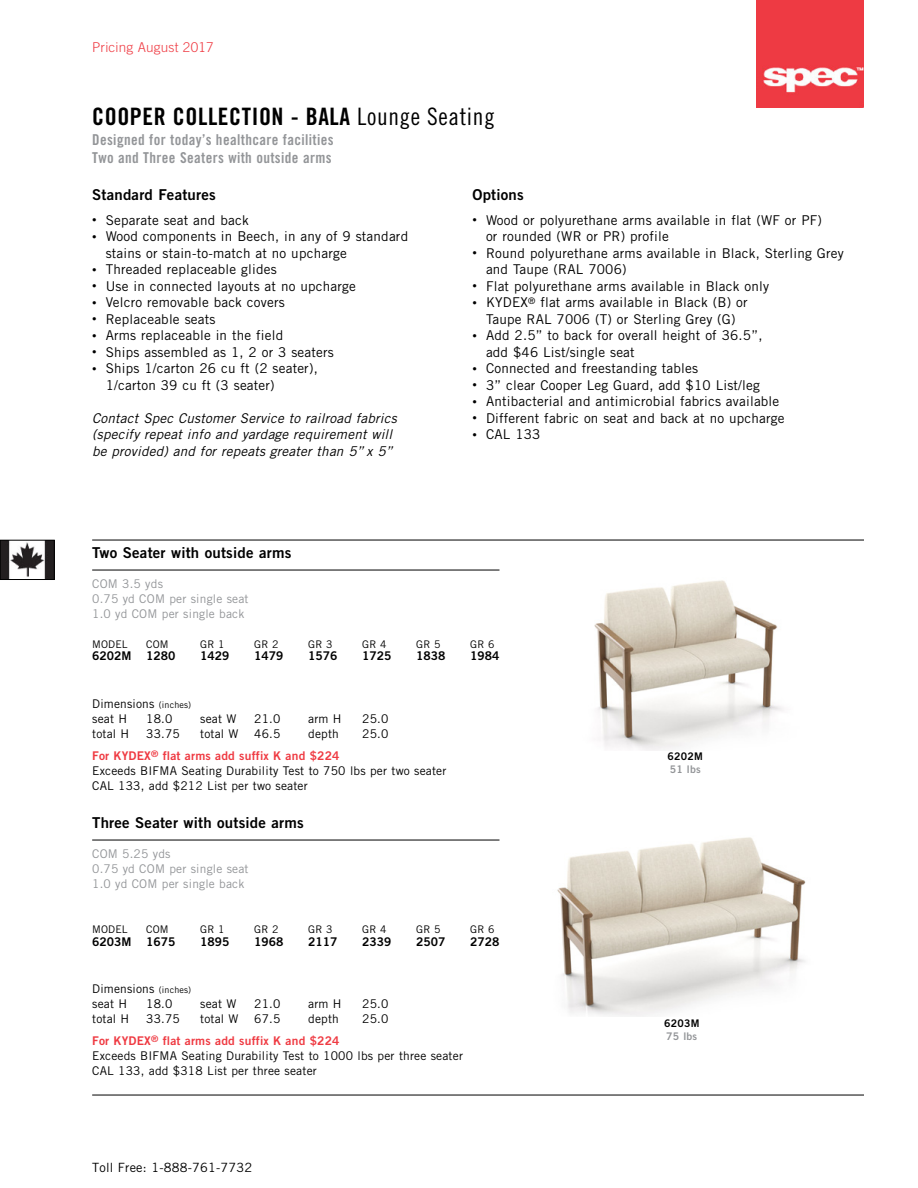
<style>
.page{position:relative;width:918px;height:1188px;background:#fff}
.page>*{position:absolute;margin:0;border:0;box-sizing:border-box;transform-origin:0 0}
.t1{font:24px "Trade Gothic LT Std Bd Cn 20";letter-spacing:.025em;color:#000}
.t2{font:15px "Trade Gothic LT Std Bd 2";letter-spacing:.015em;color:#000}
.t3{font:15px/18px "Trade Gothic LT Std Bd Cn 20";letter-spacing:.025em;color:#939598}
.t4{font:13.5px/16.5px "Trade Gothic LT Std";letter-spacing:.015em;color:#000}
.t5{font:italic 13.5px/16.5px "Trade Gothic LT Std";letter-spacing:.015em;color:#000}
.t6{font:300 13.5px "Trade Gothic LT Std";letter-spacing:.015em;color:#ef3a42}
.t7{font:12.75px "Trade Gothic LT Std";letter-spacing:.015em;color:#000}
.t8{font:12px/15px "Trade Gothic LT Std";letter-spacing:.015em;color:#000}
.t9{font:12px/15px "Trade Gothic LT Std";letter-spacing:.015em;color:#939598}
.t10{font:12px "Trade Gothic LT Std Bd 2";letter-spacing:.015em;color:#ef3a42}
.t11{font:12px "Trade Gothic LT Std Bd 2";color:#000}
.t12{font:10.5px "Trade Gothic LT Std";letter-spacing:.015em;color:#000}
.t13{font:10.5px "Trade Gothic LT Std Bd 2";letter-spacing:.025em;color:#000}
.t14{font:10.5px "Trade Gothic LT Std Bd 2";letter-spacing:.025em;color:#939598}
.s1{font-family:"Trade Gothic LT Std Cn 18"}
.s2{font-size:9px}
</style>
<div class="page">
<img style="left:2px;top:542px;width:50px;height:36px">
<div style="left:0;top:540px;width:54px;height:40px;border:1px solid #000"></div>
<img style="left:757px;top:0;width:107px;height:108px">
<hr style="left:92px;top:540px;width:772px;height:1px;background:#000">
<hr style="left:92px;top:570px;width:407px;height:1px;background:#000">
<hr style="left:92px;top:840px;width:407px;height:1px;background:#000">
<hr style="left:92px;top:1095px;width:772px;height:1px;background:#000">
<img style="left:594px;top:580px;width:189px;height:171px">
<img style="left:557px;top:837px;width:249px;height:180px">
<p class="t6" style="left:92px;top:39px;width:123px">Pricing August 2017</p>
<h1 class="t1" style="left:92px;top:102px;width:404px">COOPER COLLECTION - BALA <span class="s1">Lounge Seating</span></h1>
<p class="t3" style="left:92px;top:130px;width:243px">Designed for today’s healthcare facilities<br>Two and Three Seaters with outside arms</p>
<p class="t2" style="left:92px;top:185px;width:125px">Standard Features</p>
<p class="t4" style="left:92px;top:211px;width:158px"><span class="s2">•</span> Separate seat and back</p>
<p class="t4" style="left:106px;top:228px;width:304px;text-indent:-14px"><span class="s2">•</span> Wood components in Beech, in any of 9 standard stains or stain-to-match at no upcharge</p>
<p class="t4" style="left:92px;top:261px;width:186px"><span class="s2">•</span> Threaded replaceable glides</p>
<p class="t4" style="left:92px;top:277px;width:265px"><span class="s2">•</span> Use in connected layouts at no upcharge</p>
<p class="t4" style="left:92px;top:294px;width:194px"><span class="s2">•</span> Velcro removable back covers</p>
<p class="t4" style="left:92px;top:310px;width:125px"><span class="s2">•</span> Replaceable seats</p>
<p class="t4" style="left:92px;top:327px;width:193px"><span class="s2">•</span> Arms replaceable in the field</p>
<p class="t4" style="left:92px;top:343px;width:243px"><span class="s2">•</span> Ships assembled as 1, 2 or 3 seaters</p>
<p class="t4" style="left:106px;top:360px;width:214px;text-indent:-14px"><span class="s2">•</span> Ships 1/carton 26 cu ft (2 seater),<br>1/carton 39 cu ft (3 seater)</p>
<p class="t5" style="left:92px;top:410px;width:306px">Contact Spec Customer Service to railroad fabrics (specify repeat info and yardage requirement will be provided) and for repeats greater than 5” x 5”</p>
<p class="t2" style="left:472px;top:185px;width:53px">Options</p>
<p class="t4" style="left:486px;top:211px;width:337px;text-indent:-14px"><span class="s2">•</span> Wood or polyurethane arms available in flat (WF or PF) or rounded (WR or PR) profile</p>
<p class="t4" style="left:486px;top:244px;width:359px;text-indent:-14px"><span class="s2">•</span> Round polyurethane arms available in Black, Sterling Grey and Taupe (RAL 7006)</p>
<p class="t4" style="left:472px;top:277px;width:298px"><span class="s2">•</span> Flat polyurethane arms available in Black only</p>
<p class="t4" style="left:472px;top:294px;width:277px"><span class="s2">•</span> KYDEX<sup>®</sup> flat arms available in Black (B) or -Taupe RAL 7006 (T) or Sterling Grey (G)</p>
<p class="t4" style="left:486px;top:327px;width:278px;text-indent:-14px"><span class="s2">•</span> Add 2.5” to back for overall height of 36.5”, add $46 List/single seat</p>
<p class="t4" style="left:472px;top:360px;width:227px"><span class="s2">•</span> Connected and freestanding tables</p>
<p class="t4" style="left:472px;top:376px;width:289px"><span class="s2">•</span> 3” clear Cooper Leg Guard, add $10 List/leg</p>
<p class="t4" style="left:472px;top:393px;width:308px"><span class="s2">•</span> Antibacterial and antimicrobial fabrics available</p>
<p class="t4" style="left:472px;top:409px;width:314px"><span class="s2">•</span> Different fabric on seat and back at no upcharge</p>
<p class="t4" style="left:472px;top:426px;width:69px"><span class="s2">•</span> CAL 133</p>
<p class="t2" style="left:92px;top:543px;width:201px">Two Seater with outside arms</p>
<p class="t9" style="left:92px;top:576px;width:158px">COM 3.5 yds<br>0.75 yd COM per single seat<br>1.0 yd COM per single back</p>
<p class="t12" style="left:92px;top:638px;width:37px">MODEL</p>
<p class="t12" style="left:146px;top:638px;width:24px">COM</p>
<p class="t12" style="left:200px;top:638px;width:26px">GR 1</p>
<p class="t12" style="left:254px;top:638px;width:26px">GR 2</p>
<p class="t12" style="left:308px;top:638px;width:26px">GR 3</p>
<p class="t12" style="left:362px;top:638px;width:26px">GR 4</p>
<p class="t12" style="left:416px;top:638px;width:26px">GR 5</p>
<p class="t12" style="left:470px;top:638px;width:26px">GR 6</p>
<p class="t11" style="left:92px;top:648px;width:85px">6202M 1280</p>
<p class="t11" style="left:200px;top:648px;width:31px">1429</p>
<p class="t11" style="left:254px;top:648px;width:31px">1479</p>
<p class="t11" style="left:308px;top:648px;width:31px">1576</p>
<p class="t11" style="left:362px;top:648px;width:31px">1725</p>
<p class="t11" style="left:416px;top:648px;width:31px">1838</p>
<p class="t11" style="left:470px;top:648px;width:31px">1984</p>
<p class="t8" style="left:92px;top:696px;width:101px">Dimensions <span class="s2">(inches) </span>seat H</p>
<p class="t8" style="left:146px;top:711px;width:28px">18.0</p>
<p class="t8" style="left:200px;top:711px;width:38px">seat W</p>
<p class="t8" style="left:254px;top:711px;width:28px">21.0</p>
<p class="t8" style="left:308px;top:711px;width:35px">arm H</p>
<p class="t8" style="left:362px;top:711px;width:28px">25.0</p>
<p class="t8" style="left:92px;top:726px;width:39px">total H</p>
<p class="t8" style="left:146px;top:726px;width:35px">33.75</p>
<p class="t8" style="left:200px;top:726px;width:40px">total W</p>
<p class="t8" style="left:254px;top:726px;width:28px">46.5</p>
<p class="t8" style="left:308px;top:726px;width:32px">depth</p>
<p class="t8" style="left:362px;top:726px;width:28px">25.0</p>
<p class="t10" style="left:92px;top:749px;width:249px">For KYDEX<sup>®</sup> flat arms add suffix K and $224</p>
<p class="t8" style="left:92px;top:763px;width:356px">Exceeds BIFMA Seating Durability Test to 750 lbs per two seater<br>CAL 133, add $212 List per two seater</p>
<p class="t2" style="left:92px;top:813px;width:213px">Three Seater with outside arms</p>
<p class="t9" style="left:92px;top:846px;width:158px">COM 5.25 yds<br>0.75 yd COM per single seat<br>1.0 yd COM per single back</p>
<p class="t12" style="left:92px;top:923px;width:37px">MODEL</p>
<p class="t12" style="left:146px;top:923px;width:24px">COM</p>
<p class="t12" style="left:200px;top:923px;width:26px">GR 1</p>
<p class="t12" style="left:254px;top:923px;width:26px">GR 2</p>
<p class="t12" style="left:308px;top:923px;width:26px">GR 3</p>
<p class="t12" style="left:362px;top:923px;width:26px">GR 4</p>
<p class="t12" style="left:416px;top:923px;width:26px">GR 5</p>
<p class="t12" style="left:470px;top:923px;width:26px">GR 6</p>
<p class="t11" style="left:92px;top:934px;width:85px">6203M 1675</p>
<p class="t11" style="left:200px;top:934px;width:31px">1895</p>
<p class="t11" style="left:254px;top:934px;width:31px">1968</p>
<p class="t11" style="left:308px;top:934px;width:31px">2117</p>
<p class="t11" style="left:362px;top:934px;width:31px">2339</p>
<p class="t11" style="left:416px;top:934px;width:31px">2507</p>
<p class="t11" style="left:470px;top:934px;width:31px">2728</p>
<p class="t8" style="left:92px;top:981px;width:101px">Dimensions <span class="s2">(inches) </span>seat H</p>
<p class="t8" style="left:146px;top:996px;width:28px">18.0</p>
<p class="t8" style="left:200px;top:996px;width:38px">seat W</p>
<p class="t8" style="left:254px;top:996px;width:28px">21.0</p>
<p class="t8" style="left:308px;top:996px;width:35px">arm H</p>
<p class="t8" style="left:362px;top:996px;width:28px">25.0</p>
<p class="t8" style="left:92px;top:1011px;width:39px">total H</p>
<p class="t8" style="left:146px;top:1011px;width:35px">33.75</p>
<p class="t8" style="left:200px;top:1011px;width:40px">total W</p>
<p class="t8" style="left:254px;top:1011px;width:28px">67.5</p>
<p class="t8" style="left:308px;top:1011px;width:32px">depth</p>
<p class="t8" style="left:362px;top:1011px;width:28px">25.0</p>
<p class="t10" style="left:92px;top:1034px;width:249px">For KYDEX<sup>®</sup> flat arms add suffix K and $224</p>
<p class="t8" style="left:92px;top:1048px;width:372px">Exceeds BIFMA Seating Durability Test to 1000 lbs per three seater<br>CAL 133, add $318 List per three seater</p>
<p class="t7" style="left:92px;top:1160px;width:162px">Toll Free: 1-888-761-7732</p>
<p class="t13" style="left:668px;top:750px;width:37px">6202M</p>
<p class="t14" style="left:670px;top:763px;width:33px">51 lbs</p>
<p class="t13" style="left:664px;top:1017px;width:37px">6203M</p>
<p class="t14" style="left:666px;top:1030px;width:33px">75 lbs</p>
</div>
